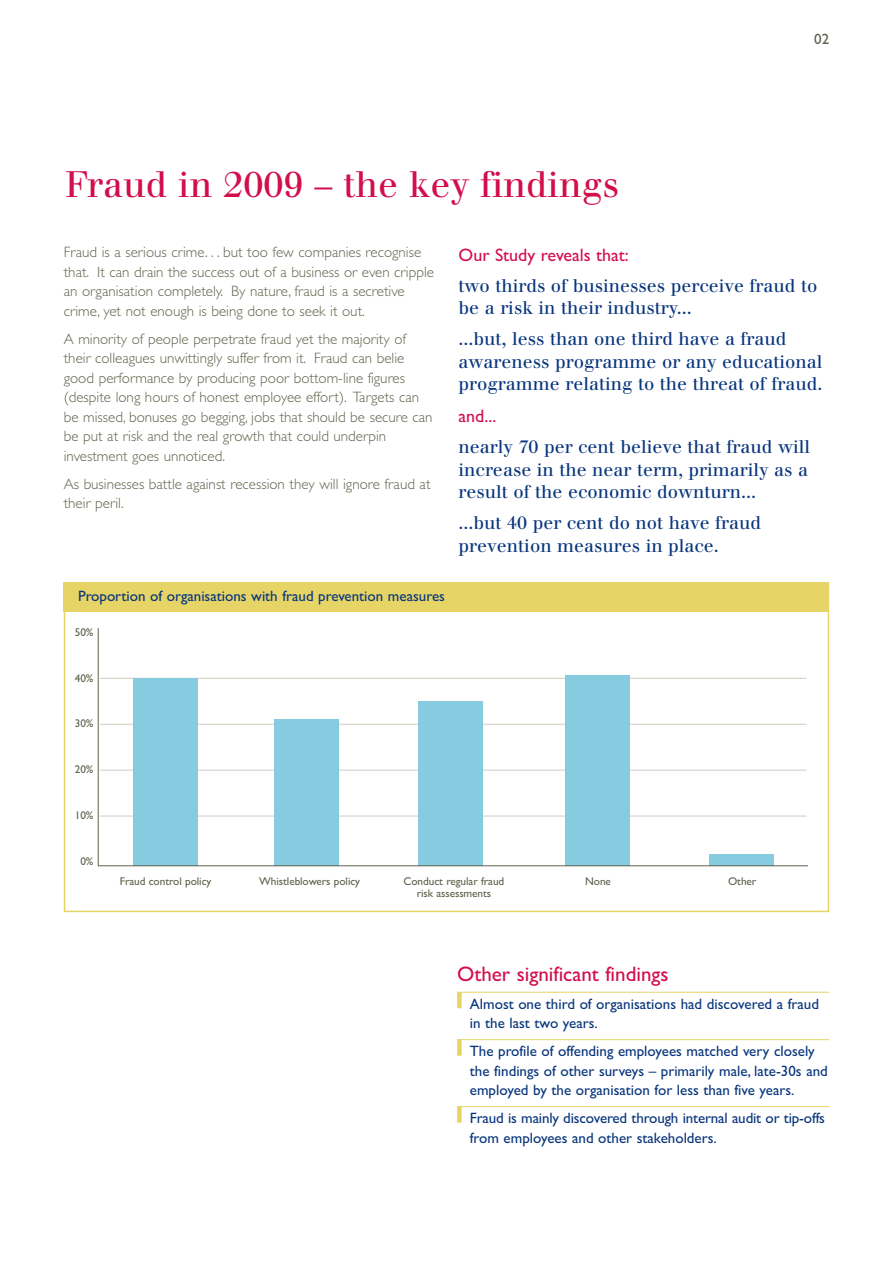
<style>
.page{position:relative;width:893px;height:1263px;background:#fff}
.page>*{position:absolute;margin:0;border:0;box-sizing:border-box;transform-origin:0 0}
.t1{font:36px "Walbaum LT";color:#d20e4b}
.t2{font:21px "Gill Sans";color:#d20e4b}
.t3{font:18px/22.5px "Walbaum LT";color:#08357c}
.t4{font:18px "Gill Sans";color:#d20e4b}
.t5{font:300 15px/19.5px "Gill Sans";color:#60614b}
.t6{font:15px/19.5px "Gill Sans";color:#08357c}
.t7{font:15px "Gill Sans";color:#60614b}
.t8{font:11.25px/12px "Gill Sans";letter-spacing:-.005em;color:#60614b;text-align:center}
</style>
<div class="page">
<hr style="left:457px;top:992px;width:372px;height:1px;background:#e6d467">
<div style="left:457px;top:992px;width:5px;height:16px;background:#e6d467"></div>
<hr style="left:457px;top:1039px;width:372px;height:1px;background:#e6d467">
<div style="left:457px;top:1040px;width:5px;height:16px;background:#e6d467"></div>
<hr style="left:457px;top:1106px;width:372px;height:1px;background:#e6d467">
<div style="left:457px;top:1106px;width:5px;height:16px;background:#e6d467"></div>
<div style="left:64px;top:582px;width:765px;height:30px;background:#e6d467"></div>
<svg style="left:97px;top:628px;width:711px;height:238px"></svg>
<h1 class="t1" style="left:65px;top:172px;width:555px">Fraud in 2009 – the key findings</h1>
<p class="t7" style="left:814px;top:30px;width:16px">02</p>
<p class="t5" style="left:64px;top:242px;width:372px">Fraud is a serious crime. . . but too few companies recognise that. It can drain the success out of a business or even cripple an organisation completely. By nature, fraud is a secretive crime, yet not enough is being done to seek it out.</p>
<p class="t5" style="left:64px;top:329px;width:370px">A minority of people perpetrate fraud yet the majority of their colleagues unwittingly suffer from it. Fraud can belie good performance by producing poor bottom-line figures (despite long hours of honest employee effort). Targets can be missed, bonuses go begging, jobs that should be secure can be put at risk and the real growth that could underpin investment goes unnoticed.</p>
<p class="t5" style="left:64px;top:474px;width:368px">As businesses battle against recession they will ignore fraud at their peril.</p>
<p class="t4" style="left:459px;top:244px;width:172px">Our Study reveals that:</p>
<p class="t3" style="left:459px;top:276px;width:360px">two thirds of businesses perceive fraud to be a risk in their industry...</p>
<p class="t3" style="left:459px;top:329px;width:365px">...but, less than one third have a fraud awareness programme or any educational programme relating to the threat of fraud.</p>
<p class="t4" style="left:459px;top:406px;width:39px">and...</p>
<p class="t3" style="left:459px;top:438px;width:353px;text-align:justify">nearly 70 per cent believe that fraud will increase in the near term, primarily as a result of the economic downturn...</p>
<p class="t3" style="left:459px;top:514px;width:304px">...but 40 per cent do not have fraud prevention measures in place.</p>
<p class="t6" style="left:78px;top:586px;width:368px">Proportion of organisations with fraud prevention measures</p>
<p class="t8" style="left:75px;top:626px;width:20px">50%</p>
<p class="t8" style="left:75px;top:672px;width:20px">40%</p>
<p class="t8" style="left:75px;top:717px;width:20px">30%</p>
<p class="t8" style="left:75px;top:763px;width:20px">20%</p>
<p class="t8" style="left:75px;top:809px;width:20px">10%</p>
<p class="t8" style="left:80px;top:855px;width:15px">0%</p>
<p class="t8" style="left:120px;top:875px;width:93px">Fraud control policy</p>
<p class="t8" style="left:259px;top:875px;width:102px">Whistleblowers policy</p>
<p class="t8" style="left:403px;top:875px;width:102px">Conduct regular fraud risk assessments</p>
<p class="t8" style="left:585px;top:875px;width:27px">None</p>
<p class="t8" style="left:728px;top:875px;width:30px">Other</p>
<h2 class="t2" style="left:457px;top:961px;width:213px">Other significant findings</h2>
<p class="t6" style="left:470px;top:994px;width:351px">Almost one third of organisations had discovered a fraud in the last two years.</p>
<p class="t6" style="left:470px;top:1041px;width:359px">The profile of offending employees matched very closely the findings of other surveys – primarily male, late-30s and employed by the organisation for less than five years.</p>
<p class="t6" style="left:470px;top:1108px;width:357px">Fraud is mainly discovered through internal audit or tip-offs from employees and other stakeholders.</p>
</div>
